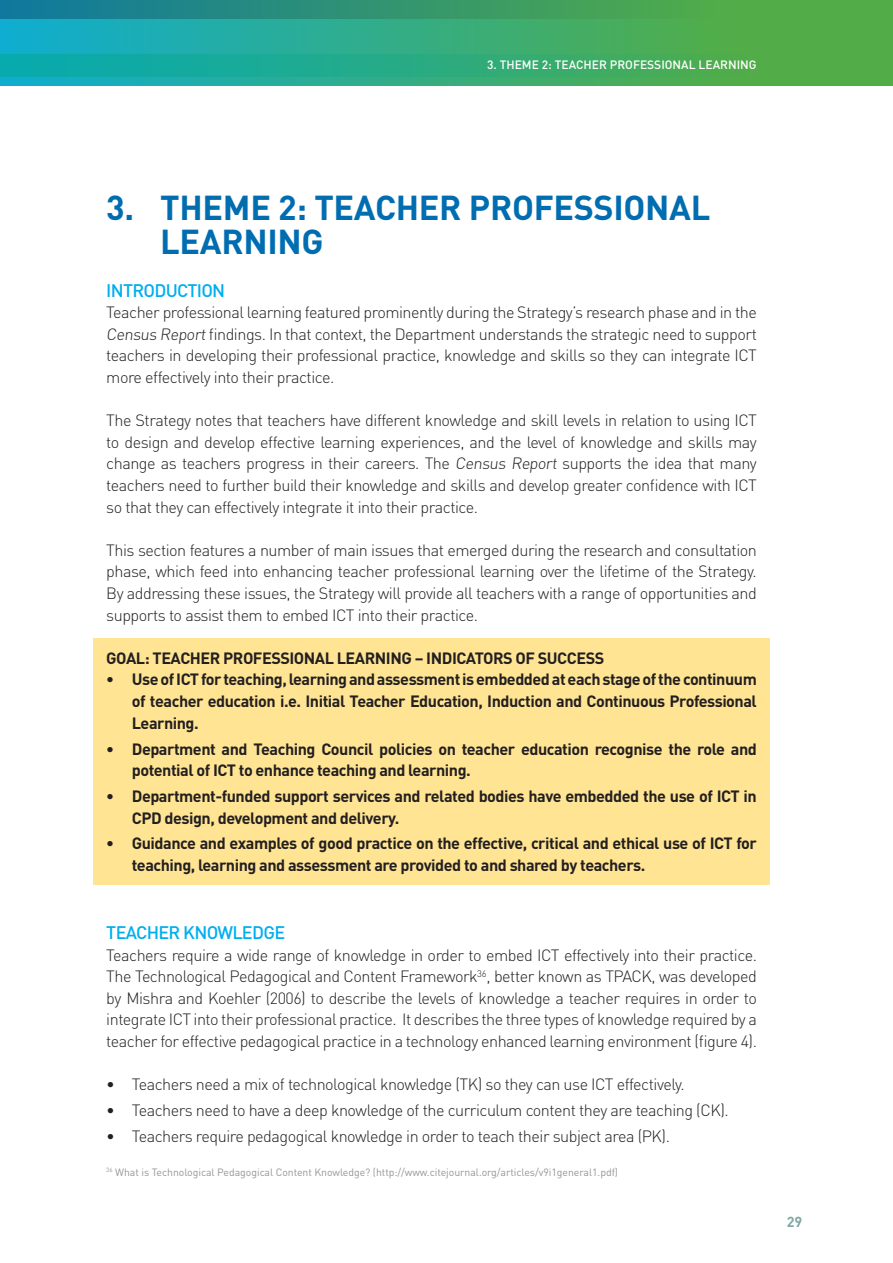
<style>
.page{position:relative;width:893px;height:1263px;background:#fff}
.page>*{position:absolute;margin:0;border:0;box-sizing:border-box;transform-origin:0 0}
.Header_1_0{font:700 34.2px/34.2px "DIN";letter-spacing:-.01em;color:#006db1}
.Header_1_1{font:500 18px "DIN";letter-spacing:-.04em;color:#00aeef}
.Body{font:300 16.2px/21.6px "DIN";letter-spacing:-.03em;color:#231f20;text-align:justify}
.Body_indent{font:700 16.2px/21.6px "DIN";letter-spacing:-.03em;color:#231f20}
.Body_indent-2{font:300 16.2px "DIN";letter-spacing:-.03em;color:#231f20}
.Body-2{font:700 16.2px "DIN";letter-spacing:-.03em;color:#231f20}
.t1{font:700 14.4px "DIN";color:#7ea9a6}
.page_header{font:500 12px "DIN";color:#fff}
.Footnote{font:10.5px "DIN";letter-spacing:-.005em;color:#939598}
</style>
<div class="page">
<div style="left:94px;top:638px;width:676px;height:246px;background:#ffe593"></div>
<svg style="left:0;top:0;width:893px;height:86px;background:#37a677"></svg>
<div style="left:0;top:54px;width:761px;height:23px;background:linear-gradient(to right,#02aab8,#4eac4d)"></div>
<p class="page_header" style="left:487px;top:57px;width:271px">3. THEME 2: TEACHER PROFESSIONAL LEARNING</p>
<p class="Header_1_0" style="left:160px;top:189px;width:552px;text-indent:-54px">3. THEME 2: TEACHER PROFESSIONAL<br>LEARNING</p>
<p class="Header_1_1" style="left:106px;top:279px;width:120px">INTRODUCTION</p>
<p class="Body" style="left:106px;top:301px;width:652px">Teacher professional learning featured prominently during the Strategy’s research phase and in the CensusReportfindings. In that context, the Department understands the strategic need to support teachers in developing their professional practice, knowledge and skills so they can integrate ICT more effectively into their practice.</p>
<p class="Body" style="left:106px;top:409px;width:652px">The Strategy notes that teachers have different knowledge and skill levels in relation to using ICT to design and develop effective learning experiences, and the level of knowledge and skills may change as teachers progress in their careers. The Census Report supports the idea that many teachers need to further build their knowledge and skills and develop greater confidence with ICT so that they can effectively integrate it into their practice.</p>
<p class="Body" style="left:106px;top:539px;width:652px">This section features a number of main issues that emerged during the research and consultation phase, which feed into enhancing teacher professional learning over the lifetime of the Strategy.<br>By addressing these issues, the Strategy will provide all teachers with a range of opportunities and supports to assist them to embed ICT into their practice.</p>
<p class="Body-2" style="left:106px;top:647px;width:499px">GOAL: TEACHER PROFESSIONAL LEARNING – INDICATORS OF SUCCESS</p>
<p class="Body_indent" style="left:132px;top:668px;width:626px;text-align:justify;text-indent:-26px">• Use of ICT for teaching, learning and assessment is embedded at each stage of the continuum of teacher education i.e. Initial Teacher Education, Induction and Continuous Professional Learning.</p>
<p class="Body_indent" style="left:132px;top:737px;width:627px;text-indent:-26px">• Department and Teaching Council policies on teacher education recognise the role and potential of ICT to enhance teaching and learning.</p>
<p class="Body_indent" style="left:132px;top:785px;width:626px;text-indent:-26px">• Department-funded support services and related bodies have embedded the use of ICT in<br>CPD design, development and delivery.</p>
<p class="Body_indent" style="left:132px;top:832px;width:627px;text-indent:-26px">• Guidance and examples of good practice on the effective, critical and ethical use of ICT for teaching, learning and assessment are provided to and shared by teachers.</p>
<p class="Header_1_1" style="left:106px;top:921px;width:180px">TEACHER KNOWLEDGE</p>
<p class="Body" style="left:106px;top:944px;width:652px">Teachers require a wide range of knowledge in order to embed ICT effectively into their practice.<br>The Technological Pedagogical and Content Framework<sup>36</sup>, better known as TPACK, was developed by Mishra and Koehler (2006) to describe the levels of knowledge a teacher requires in order to integrate ICT into their professional practice. It describes the three types of knowledge required by a teacher for effective pedagogical practice in a technology enhanced learning environment (figure 4).</p>
<p class="Body_indent-2" style="left:106px;top:1074px;width:580px">• Teachers need a mix of technological knowledge (TK) so they can use ICT effectively.</p>
<p class="Body_indent-2" style="left:106px;top:1100px;width:624px">• Teachers need to have a deep knowledge of the curriculum content they are teaching (CK).</p>
<p class="Body_indent-2" style="left:106px;top:1126px;width:565px">• Teachers require pedagogical knowledge in order to teach their subject area (PK).</p>
<p class="Footnote" style="left:106px;top:1165px;width:513px"><sup>36</sup> What is Technological Pedagogical Content Knowledge? (http://www.citejournal.org/articles/v9i1general1.pdf)</p>
<p class="t1" style="left:787px;top:1212px;width:17px">29</p>
</div>
